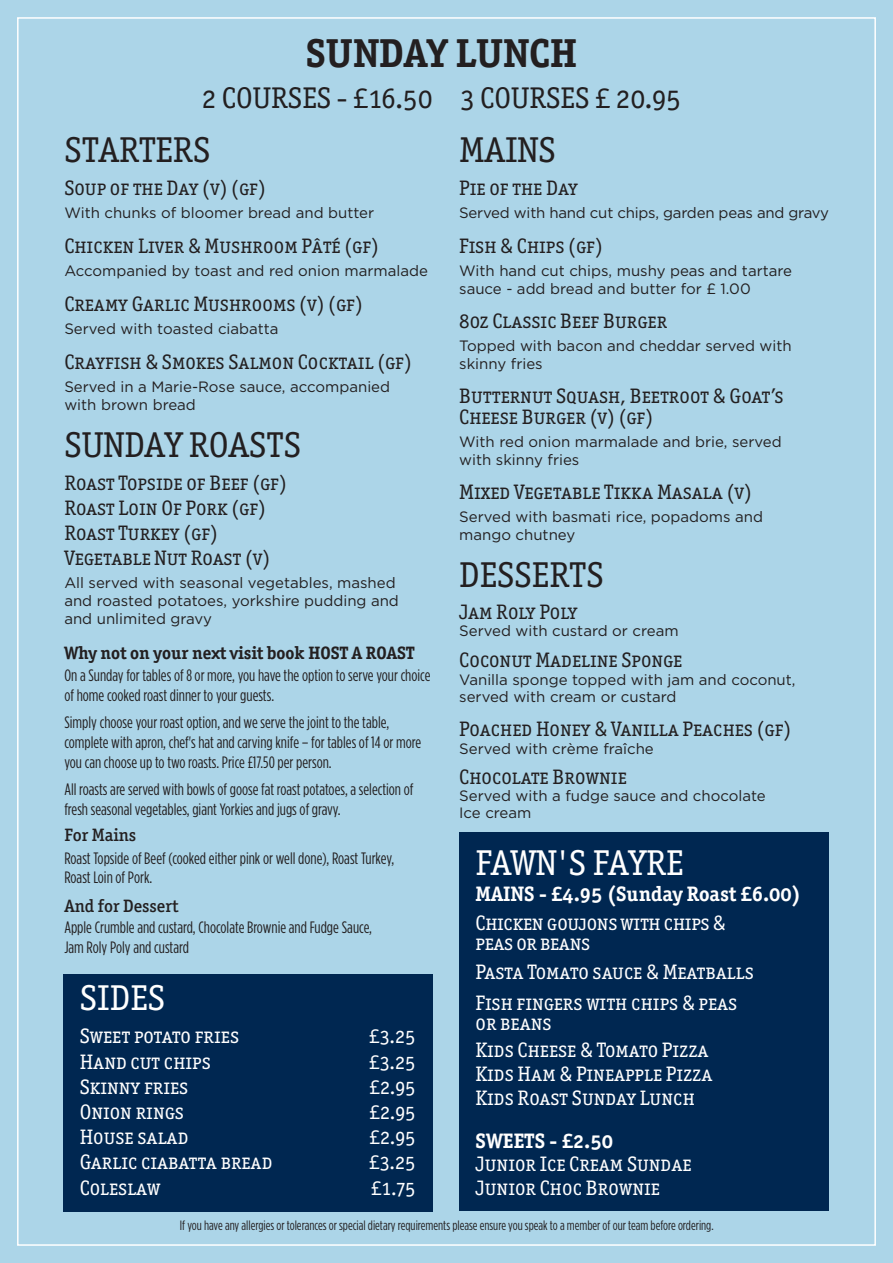
<style>
.page{position:relative;width:893px;height:1263px;background:#acd5e8}
.page>*{position:absolute;margin:0;border:0;box-sizing:border-box;transform-origin:0 0}
.t1{font:40.5px "Officina Ser ITC Bold OS";color:#231f20}
.t2{font:36px "Officina Ser ITC Book SC";color:#231f20}
.t3{font:36px "Officina Ser ITC Book SC";color:#fff}
.t4{font:30px "Officina Ser ITC Book SC";color:#231f20}
.t5{font:21px/25.2px "Officina Ser ITC Book SC";color:#231f20}
.t6{font:21px/23.7px "Officina Ser ITC Book SC";color:#fff}
.t7{font:21px "Officina Ser ITC Bold OS";color:#fff}
.t8{font:18px "Officina Ser ITC Bold OS";color:#231f20}
.t9{font:500 18px "Officina Ser ITC";color:#231f20}
.t10{font:16.5px/19.8px "Gotham Condensed";color:#231f20}
.t11{font:15px/18px "Gotham";color:#231f20}
.t12{font:13.5px "Gotham Condensed";color:#231f20}
</style>
<div class="page">
<div style="left:63px;top:974px;width:370px;height:237px;background:#002751"></div>
<div style="left:459px;top:832px;width:370px;height:378px;background:#002751"></div>
<h1 class="t1" style="left:306px;top:29px;width:273px">SUNDAY LUNCH</h1>
<h3 class="t4" style="left:201px;top:81px;width:481px">2 COURSES - £16.50 3 COURSES £ 20.95</h3>
<h2 class="t2" style="left:64px;top:128px;width:147px">STARTERS</h2>
<h3 class="t5" style="left:64px;top:175px;width:203px">Soup of the Day (v) (gf)</h3>
<p class="t11" style="left:64px;top:203px;width:311px">With chunks of bloomer bread and butter</p>
<h3 class="t5" style="left:64px;top:233px;width:316px">Chicken Liver &amp; Mushroom Pâté (gf)</h3>
<p class="t11" style="left:64px;top:262px;width:365px">Accompanied by toast and red onion marmalade</p>
<h3 class="t5" style="left:64px;top:291px;width:300px">Creamy Garlic Mushrooms (v) (gf)</h3>
<p class="t11" style="left:64px;top:320px;width:216px">Served with toasted ciabatta</p>
<h3 class="t5" style="left:64px;top:350px;width:349px">Crayfish &amp; Smokes Salmon Cocktail (gf)</h3>
<p class="t11" style="left:64px;top:378px;width:327px">Served in a Marie-Rose sauce, accompanied with brown bread</p>
<h2 class="t2" style="left:459px;top:128px;width:98px">MAINS</h2>
<h3 class="t5" style="left:459px;top:175px;width:120px">Pie of the Day</h3>
<p class="t11" style="left:459px;top:203px;width:371px">Served with hand cut chips, garden peas and gravy</p>
<h3 class="t5" style="left:459px;top:233px;width:145px">Fish &amp; Chips (gf)</h3>
<p class="t11" style="left:459px;top:262px;width:334px">With hand cut chips, mushy peas and tartare sauce - add bread and butter for £ 1.00</p>
<h3 class="t5" style="left:459px;top:308px;width:209px">8oz Classic Beef Burger</h3>
<p class="t11" style="left:459px;top:337px;width:334px">Topped with bacon and cheddar served with skinny fries</p>
<h3 class="t5" style="left:459px;top:386px;width:326px;line-height:20.7px">Butternut Squash, Beetroot &amp; Goat’s<br>Cheese Burger (v) (gf)</h3>
<p class="t11" style="left:459px;top:433px;width:324px">With red onion marmalade and brie, served with skinny fries</p>
<h3 class="t5" style="left:459px;top:479px;width:294px">Mixed Vegetable Tikka Masala (v)</h3>
<p class="t11" style="left:459px;top:508px;width:305px">Served with basmati rice, popadoms and mango chutney</p>
<h2 class="t2" style="left:64px;top:423px;width:238px">SUNDAY ROASTS</h2>
<h3 class="t5" style="left:64px;top:470px;width:224px">Roast Topside of Beef (gf)<br>Roast Loin Of Pork (gf)<br>Roast Turkey (gf)<br>Vegetable Nut Roast (v)</h3>
<p class="t11" style="left:64px;top:574px;width:336px">All served with seasonal vegetables, mashed and roasted potatoes, yorkshire pudding and and unlimited gravy</p>
<p class="t8" style="left:64px;top:642px;width:352px">Why not on your next visit book HOST A ROAST</p>
<p class="t10" style="left:64px;top:665px;width:368px">On a Sunday for tables of 8 or more, you have the option to serve your choice of home cooked roast dinner to your guests.</p>
<p class="t10" style="left:64px;top:712px;width:358px">Simply choose your roast option, and we serve the joint to the table, complete with apron, chef's hat and carving knife – for tables of 14 or more you can choose up to two roasts. Price £17.50 per person.</p>
<p class="t10" style="left:64px;top:779px;width:351px">All roasts are served with bowls of goose fat roast potatoes, a selection of fresh seasonal vegetables, giant Yorkies and jugs of gravy.</p>
<p class="t9" style="left:64px;top:829px;width:73px">For Mains</p>
<p class="t10" style="left:64px;top:848px;width:331px">Roast Topside of Beef (cooked either pink or well done), Roast Turkey,<br>Roast Loin of Pork.</p>
<p class="t9" style="left:64px;top:900px;width:116px">And for Dessert</p>
<p class="t10" style="left:64px;top:917px;width:309px">Apple Crumble and custard, Chocolate Brownie and Fudge Sauce,<br>Jam Roly Poly and custard</p>
<h2 class="t2" style="left:459px;top:554px;width:146px">DESSERTS</h2>
<h3 class="t5" style="left:459px;top:599px;width:120px">Jam Roly Poly</h3>
<p class="t11" style="left:459px;top:622px;width:221px">Served with custard or cream</p>
<h3 class="t5" style="left:459px;top:648px;width:225px">Coconut Madeline Sponge</h3>
<p class="t11" style="left:459px;top:671px;width:338px;line-height:17.4px">Vanilla sponge topped with jam and coconut, served with cream or custard</p>
<h3 class="t5" style="left:459px;top:716px;width:334px">Poached Honey &amp; Vanilla Peaches (gf)</h3>
<p class="t11" style="left:459px;top:739px;width:196px">Served with crème fraîche</p>
<h3 class="t5" style="left:459px;top:764px;width:169px">Chocolate Brownie</h3>
<p class="t11" style="left:459px;top:787px;width:308px;line-height:17.4px">Served with a fudge sauce and chocolate<br>Ice cream</p>
<h2 class="t3" style="left:476px;top:841px;width:209px">FAWN'S FAYRE</h2>
<h3 class="t7" style="left:476px;top:882px;width:327px">MAINS - £4.95 (Sunday Roast £6.00)</h3>
<h3 class="t6" style="left:476px;top:912px;width:252px;line-height:20.7px">Chicken goujons with chips &amp; peas or beans</h3>
<h3 class="t6" style="left:476px;top:956px;width:280px;line-height:31.2px">Pasta Tomato sauce &amp; Meatballs<br>Fish fingers with chips &amp; peas</h3>
<h3 class="t6" style="left:476px;top:1010px;width:234px;line-height:26.7px">or beans<br>Kids Cheese &amp; Tomato Pizza</h3>
<h3 class="t6" style="left:476px;top:1062px;width:238px">Kids Ham &amp; Pineapple Pizza<br>Kids Roast Sunday Lunch</h3>
<h3 class="t7" style="left:476px;top:1128px;width:139px">SWEETS - £2.50</h3>
<h3 class="t6" style="left:476px;top:1152px;width:218px">Junior Ice Cream Sundae<br>Junior Choc Brownie</h3>
<h2 class="t3" style="left:80px;top:977px;width:87px">SIDES</h2>
<h3 class="t6" style="left:80px;top:1024px;width:161px">Sweet potato fries</h3>
<h3 class="t6" style="left:369px;top:1024px;width:48px">£3.25</h3>
<h3 class="t6" style="left:80px;top:1049px;width:133px">Hand cut chips</h3>
<h3 class="t6" style="left:369px;top:1049px;width:48px">£3.25</h3>
<h3 class="t6" style="left:80px;top:1075px;width:110px">Skinny fries</h3>
<h3 class="t6" style="left:369px;top:1075px;width:48px">£2.95</h3>
<h3 class="t6" style="left:80px;top:1100px;width:106px">Onion rings</h3>
<h3 class="t6" style="left:369px;top:1100px;width:48px">£2.95</h3>
<h3 class="t6" style="left:80px;top:1125px;width:110px">House salad</h3>
<h3 class="t6" style="left:369px;top:1125px;width:48px">£2.95</h3>
<h3 class="t6" style="left:80px;top:1150px;width:194px">Garlic ciabatta bread</h3>
<h3 class="t6" style="left:369px;top:1150px;width:48px">£3.25</h3>
<h3 class="t6" style="left:80px;top:1175px;width:82px">Coleslaw</h3>
<h3 class="t6" style="left:371px;top:1175px;width:46px">£1.75</h3>
<p class="t12" style="left:180px;top:1217px;width:535px">If you have any allergies or tolerances or special dietary requirements please ensure you speak to a member of our team before ordering.</p>
</div>
